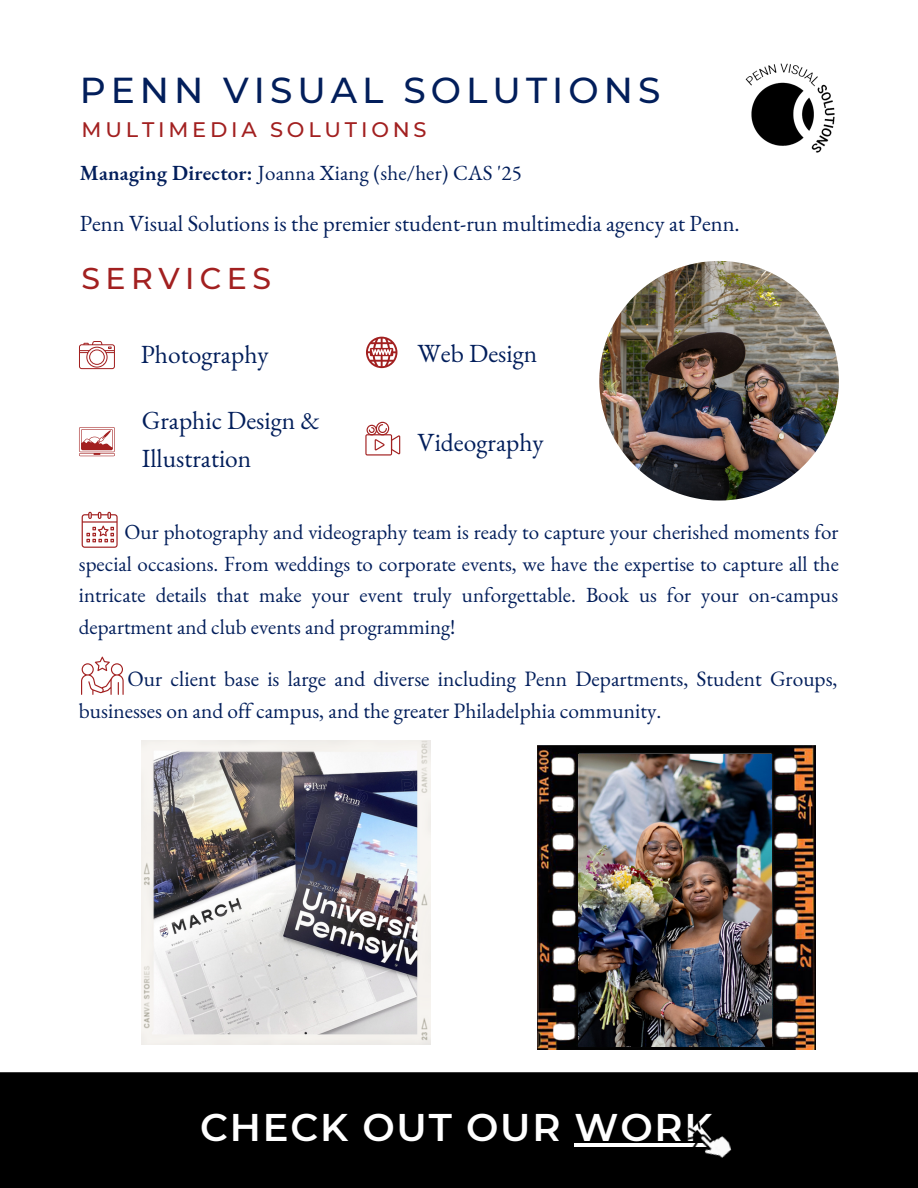
<style>
.page{position:relative;width:918px;height:1188px;background:#fff}
.page>*{position:absolute;margin:0;border:0;box-sizing:border-box;transform-origin:0 0}
.t1{font:600 38.55px "Montserrat";letter-spacing:.045em;color:#fff}
.t2{font:500 36px "Montserrat";letter-spacing:.14em;color:#021e5b}
.t3{font:500 30px "Montserrat";letter-spacing:.18em;color:#a22020}
.t4{font:25.5px/38.2px "EB Garamond";color:#021e5b}
.t5{font:22.5px "EB Garamond";color:#021e5b}
.t6{font:21.45px/32.1px "EB Garamond";color:#021e5b}
.t7{font:21px/31.5px "EB Garamond";color:#021e5b;text-align:justify}
.t8{font:500 21px "Montserrat";letter-spacing:.18em;color:#a22020}
.s1{font-weight:600}
</style>
<div class="page">
<img style="left:745px;top:63px;width:90px;height:90px">
<div style="left:0;top:1072px;width:918px;height:116px;background:#000"></div>
<hr style="left:575px;top:1143px;width:139px;height:3px;background:#fff">
<img style="left:684px;top:1116px;width:52px;height:51px">
<img style="left:599px;top:261px;width:240px;height:240px">
<svg style="left:79px;top:341px;width:36px;height:28px"></svg>
<svg style="left:79px;top:427px;width:36px;height:29px"></svg>
<svg style="left:366px;top:337px;width:31px;height:31px"></svg>
<svg style="left:365px;top:422px;width:35px;height:34px"></svg>
<svg style="left:82px;top:512px;width:36px;height:36px"></svg>
<svg style="left:81px;top:657px;width:43px;height:38px"></svg>
<img style="left:537px;top:746px;width:279px;height:304px">
<img style="left:579px;top:755px;width:193px;height:291px">
<img style="left:142px;top:741px;width:288px;height:303px">
<p class="t2" style="left:80px;top:68px;width:582px">PENN VISUAL SOLUTIONS</p>
<p class="t8" style="left:82px;top:117px;width:346px">MULTIMEDIA SOLUTIONS</p>
<p class="t7" style="left:80px;top:156px;width:444px"><span class="s1">Managing Director:</span> Joanna Xiang (she/her) CAS '25</p>
<p class="t5" style="left:80px;top:208px;width:662px">Penn Visual Solutions is the premier student-run multimedia agency at Penn.</p>
<p class="t3" style="left:82px;top:260px;width:191px">SERVICES</p>
<p class="t4" style="left:141px;top:335px;width:129px">Photography</p>
<p class="t4" style="left:142px;top:401px;width:179px">Graphic Design &amp;<br>Illustration</p>
<p class="t4" style="left:418px;top:334px;width:121px">Web Design</p>
<p class="t4" style="left:418px;top:423px;width:128px">Videography</p>
<p class="t7" style="left:79px;top:516px;width:761px;text-indent:46px">Our photography and videography team is ready to capture your cherished moments for special occasions. From weddings to corporate events, we have the expertise to capture all the intricate details that make your event truly unforgettable. Book us for your on-campus department and club events and programming!</p>
<p class="t6" style="left:79px;top:662px;width:760px;text-indent:49px">Our client base is large and diverse including Penn Departments, Student Groups, businesses on and off campus, and the greater Philadelphia community.</p>
<p class="t1" style="left:200px;top:1103px;width:514px">CHECK OUT OUR WORK</p>
</div>
